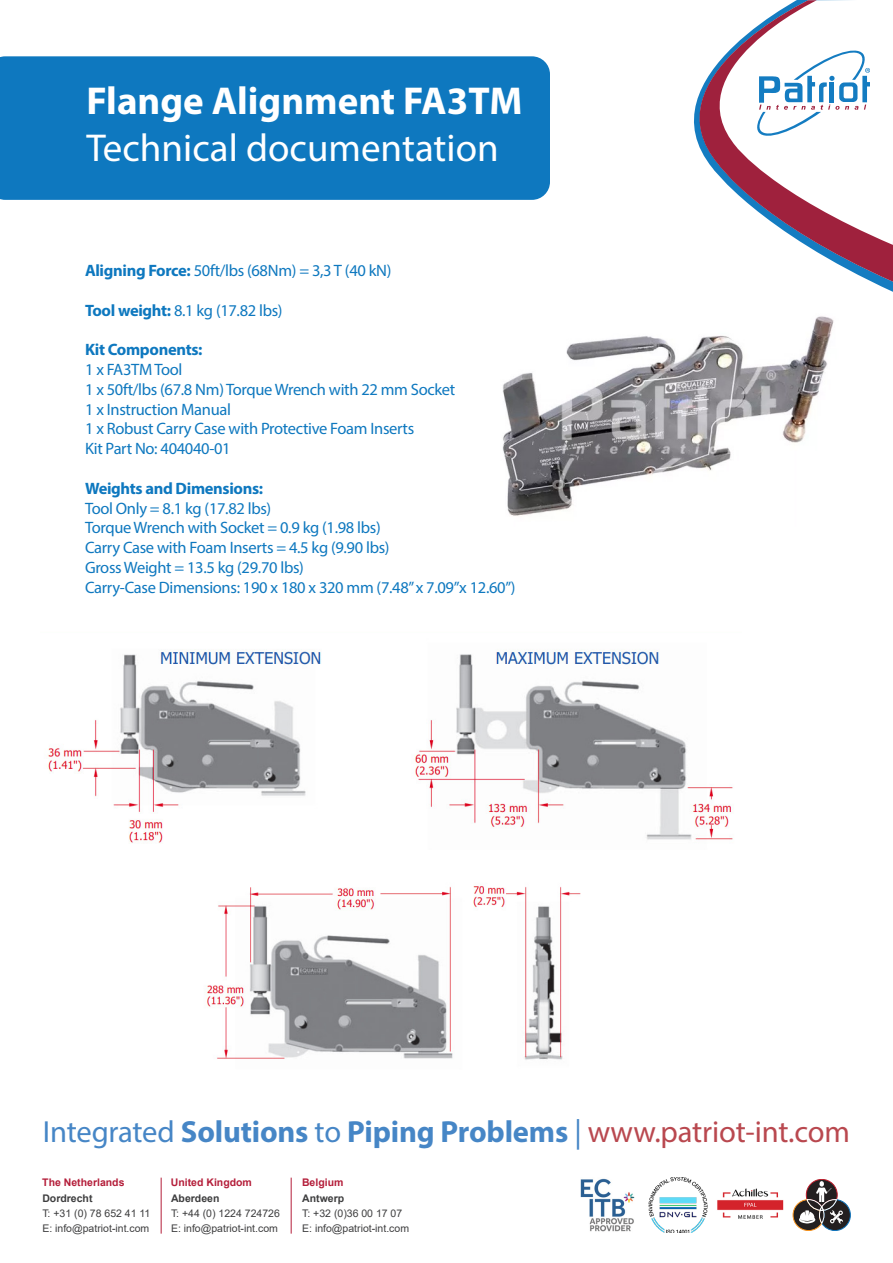
<style>
.page{position:relative;width:893px;height:1263px;background:#fff}
.page>*{position:absolute;margin:0;border:0;box-sizing:border-box;transform-origin:0 0}
.t1{font:39px "Myriad Pro";color:#fff}
.t2{font:700 39px "Myriad Pro";color:#fff}
.t3{font:700 30.6px "Myriad Pro";letter-spacing:-.005em;color:#4686c6}
.t4{font:16.5px "Myriad Pro";letter-spacing:-.02em;color:#0e78bf}
.t5{font:700 16.5px "Myriad Pro";letter-spacing:-.02em;color:#0e78bf}
.t6{font:10.5px/14.7px "Arial";color:#3e3e3f}
.t7{font:700 10.5px "Arial";color:#b41e3a}
.s1{font-weight:700}
.s2{font-weight:400}
.s3{font-weight:400;color:#b9484f}
</style>
<div class="page">
<svg style="left:694px;top:0;width:199px;height:282px"></svg>
<svg style="left:758px;top:45px;width:112px;height:96px"></svg>
<svg style="left:793px;top:1179px;width:58px;height:52px"></svg>
<hr style="left:161px;top:1177px;width:1px;height:56px;background:#b41e3a">
<hr style="left:291px;top:1177px;width:1px;height:56px;background:#b41e3a">
<img style="left:717px;top:1188px;width:67px;height:31px">
<img style="left:648px;top:1177px;width:60px;height:55px">
<img style="left:580px;top:1178px;width:54px;height:54px">
<div style="left:0;top:56px;width:550px;height:144px;background:#0e78bf"></div>
<img style="left:207px;top:886px;width:374px;height:174px">
<img style="left:48px;top:649px;width:685px;height:194px">
<img style="left:502px;top:316px;width:332px;height:200px">
<p class="t2" style="left:86px;top:75px;width:438px">Flange Alignment FA3TM</p>
<p class="t1" style="left:86px;top:123px;width:414px">Technical documentation</p>
<p class="t4" style="left:85px;top:260px;width:308px"><span class="s1">Aligning Force:</span> 50ft/lbs (68Nm) = 3,3 T (40 kN)</p>
<p class="t4" style="left:85px;top:300px;width:199px"><span class="s1">Tool weight:</span> 8.1 kg (17.82 lbs)</p>
<p class="t5" style="left:85px;top:339px;width:119px">Kit Components:</p>
<p class="t4" style="left:85px;top:359px;width:99px">1 x FA3TM Tool</p>
<p class="t4" style="left:85px;top:379px;width:372px">1 x 50ft/lbs (67.8 Nm) Torque Wrench with 22 mm Socket</p>
<p class="t4" style="left:85px;top:399px;width:147px">1 x Instruction Manual</p>
<p class="t4" style="left:85px;top:419px;width:331px">1 x Robust Carry Case with Protective Foam Inserts</p>
<p class="t4" style="left:85px;top:438px;width:147px">Kit Part No: 404040-01</p>
<p class="t5" style="left:85px;top:477px;width:180px">Weights and Dimensions:</p>
<p class="t4" style="left:85px;top:498px;width:188px">Tool Only = 8.1 kg (17.82 lbs)</p>
<p class="t4" style="left:85px;top:518px;width:297px">Torque Wrench with Socket = 0.9 kg (1.98 lbs)</p>
<p class="t4" style="left:85px;top:537px;width:306px">Carry Case with Foam Inserts = 4.5 kg (9.90 lbs)</p>
<p class="t4" style="left:85px;top:557px;width:220px">Gross Weight = 13.5 kg (29.70 lbs)</p>
<p class="t4" style="left:85px;top:577px;width:432px">Carry-Case Dimensions: 190 x 180 x 320 mm (7.48” x 7.09”x 12.60”)</p>
<p class="t3" style="left:43px;top:1111px;width:809px"><span class="s2">Integrated</span> Solutions <span class="s2">to</span> Piping Problems <span class="s2">|</span> <span class="s3">www.patriot-int.com</span></p>
<p class="t7" style="left:42px;top:1175px;width:84px">The Netherlands</p>
<p class="t7" style="left:171px;top:1175px;width:83px">United Kingdom</p>
<p class="t7" style="left:302px;top:1175px;width:43px">Belgium</p>
<p class="t6" style="left:42px;top:1191px;width:110px"><span class="s1">Dordrecht<br></span>T: +31 (0) 78 652 41 11<br>E: info@patriot-int.com</p>
<p class="t6" style="left:302px;top:1191px;width:108px"><span class="s1">Antwerp<br></span>T: +32 (0)36 00 17 07<br>E: info@patriot-int.com</p>
<p class="t6" style="left:171px;top:1191px;width:110px"><span class="s1">Aberdeen<br></span>T: +44 (0) 1224 724726<br>E: info@patriot-int.com</p>
</div>
